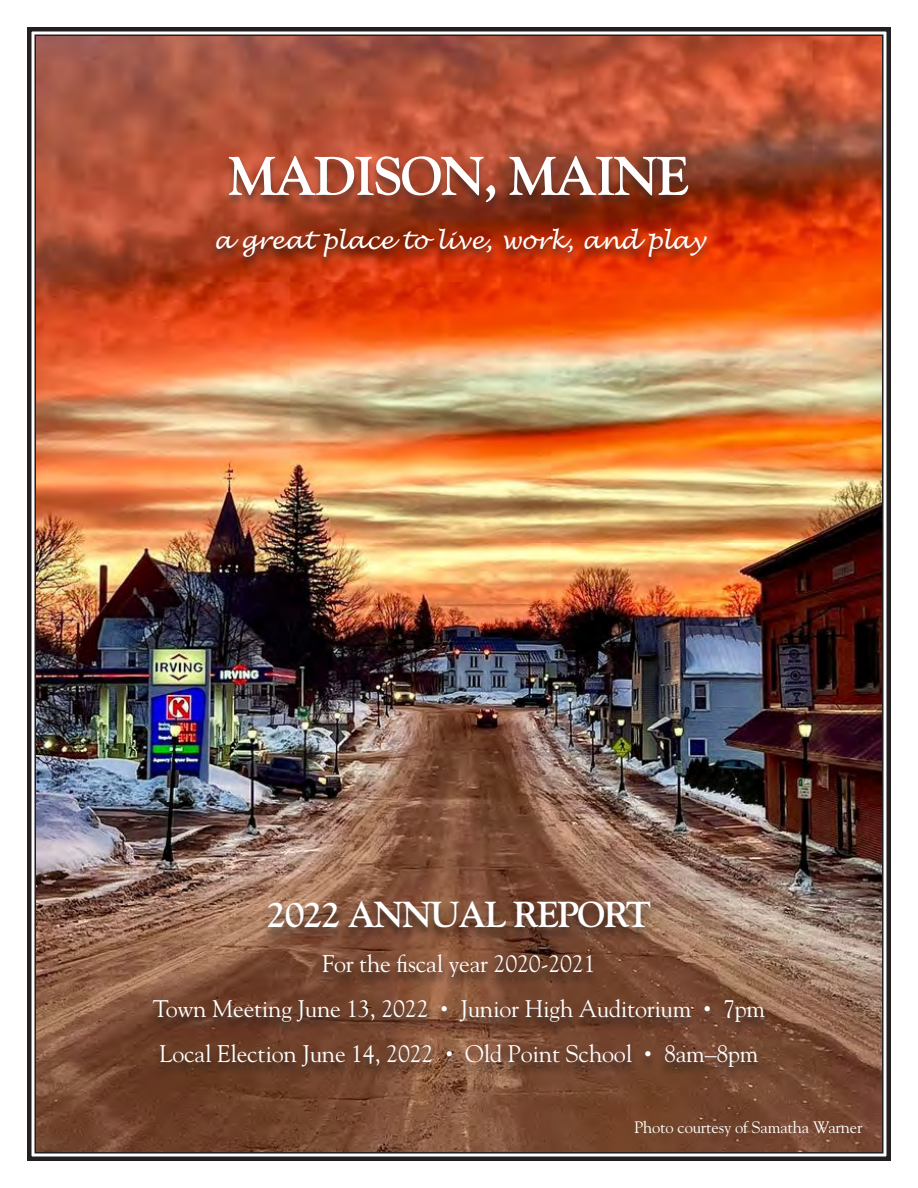
<style>
.page{position:relative;width:918px;height:1188px;background:#fff}
.page>*{position:absolute;margin:0;border:0;box-sizing:border-box;transform-origin:0 0}
.t1{font:700 54px "Goudy";letter-spacing:-.04em;color:#fff}
.t2{font:700 36px "Goudy";letter-spacing:-.05em;color:#fff}
.t3{font:24px "Goudy";letter-spacing:-.01em;color:#fff}
.t4{font:italic 24px "Lucida Handwriting";color:#fff}
.t5{font:16.5px "Goudy";letter-spacing:-.01em;color:#fff}
.s1{font-size:15px}
</style>
<div class="page">
<img style="left:27px;top:27px;width:864px;height:1134px">
<div style="left:146px;top:156px;width:626px;height:924px;background:#231f20;opacity:.5"></div>
<p class="t1" style="left:229px;top:143px;width:462px">MADISON, MAINE</p>
<p class="t4" style="left:213px;top:226px;width:493px">a great place to live, work, and play</p>
<p class="t2" style="left:267px;top:892px;width:386px">2022 ANNUAL REPORT</p>
<p class="t3" style="left:322px;top:949px;width:275px">For the fiscal year 2020-2021</p>
<p class="t3" style="left:153px;top:994px;width:614px">Town Meeting June 13, 2022 <span class="s1">•</span> Junior High Auditorium <span class="s1">•</span> 7pm</p>
<p class="t3" style="left:159px;top:1039px;width:601px">Local Election June 14, 2022 <span class="s1">•</span> Old Point School <span class="s1">•</span> 8am–8pm</p>
<p class="t5" style="left:634px;top:1117px;width:230px">Photo courtesy of Samatha Warner</p>
</div>
